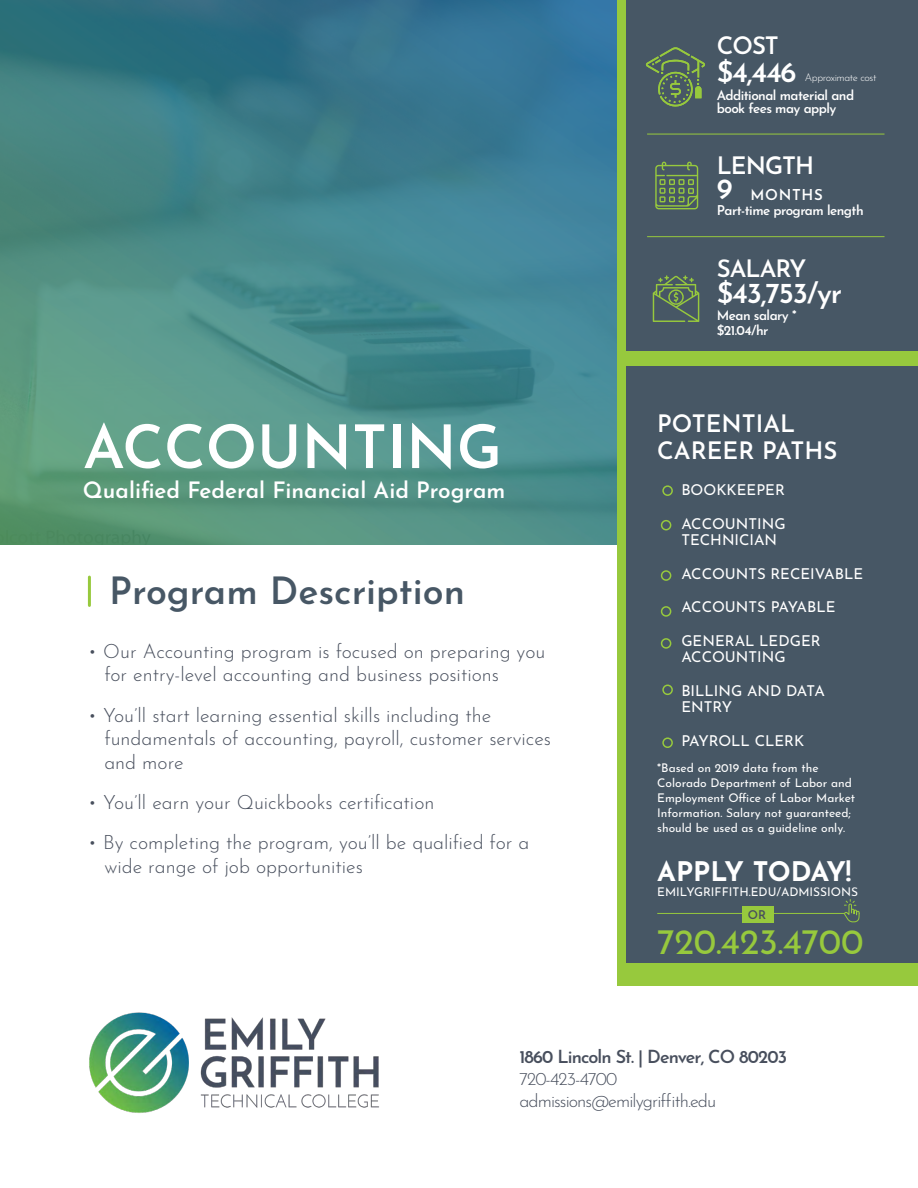
<style>
.page{position:relative;width:918px;height:1188px;background:#fff}
.page>*{position:absolute;margin:0;border:0;box-sizing:border-box;transform-origin:0 0}
.t1{font:600 60px "Josefin Sans";color:#fff}
.t2{font:600 37.5px "Josefin Sans";color:#475765}
.t3{font:36px "Josefin Sans";letter-spacing:-.01em;color:#97c93d}
.t4{font:600 29.1px "Josefin Sans";letter-spacing:-.04em;color:#fff}
.t5{font:700 27px "Josefin Sans";letter-spacing:-.015em;color:#fff}
.t6{font:600 24px/27px "Josefin Sans";color:#fff}
.t7{font:600 24px "Josefin Sans";letter-spacing:-.035em;color:#fff}
.t8{font:600 22.5px "Josefin Sans";color:#fff}
.t9{font:300 19.5px/23.4px "Josefin Sans";color:#484f5d}
.t10{font:300 18px/21.6px "Josefin Sans";letter-spacing:-.05em;color:#484f5d}
.t11{font:600 18px "Josefin Sans";letter-spacing:-.05em;color:#484f5d}
.t12{font:15px/16.5px "Josefin Sans";color:#fff}
.t13{font:600 15px "Josefin Sans";letter-spacing:.05em;color:#fff}
.t14{font:600 13.5px/13.5px "Josefin Sans";letter-spacing:-.04em;color:#fff}
.t15{font:12px/15px "Josefin Sans";color:#fff}
.t16{font:600 12px "Josefin Sans";color:#484f5d}
.t17{font:300 10.5px "Josefin Sans";letter-spacing:-.04em;color:#fff}
.s1{font-size:29.1px}
</style>
<div class="page">
<img style="left:0;top:0;width:617px;height:544px">
<div style="left:617px;top:0;width:301px;height:986px;background:#97c93d"></div>
<hr style="left:88px;top:577px;width:3px;height:28px;background:#97c93d">
<img style="left:89px;top:1012px;width:290px;height:101px">
<div style="left:626px;top:366px;width:292px;height:596px;background:#475765"></div>
<div style="left:662px;top:485px;width:11px;height:11px;border:2px solid #97c93d;border-radius:50%"></div>
<div style="left:661px;top:520px;width:10px;height:10px;border:2px solid #97c93d;border-radius:50%"></div>
<div style="left:661px;top:606px;width:10px;height:11px;border:2px solid #97c93d;border-radius:50%"></div>
<div style="left:626px;top:0;width:292px;height:351px;background:#475765"></div>
<hr style="left:647px;top:134px;width:238px;height:1px;background:#97c93d">
<hr style="left:647px;top:236px;width:238px;height:1px;background:#97c93d">
<svg style="left:645px;top:47px;width:60px;height:60px"></svg>
<svg style="left:655px;top:162px;width:43px;height:47px"></svg>
<svg style="left:653px;top:275px;width:46px;height:47px"></svg>
<hr style="left:657px;top:913px;width:203px;height:1px;background:#97c93d">
<div style="left:743px;top:906px;width:31px;height:16px;background:#97c93d"></div>
<svg style="left:844px;top:899px;width:16px;height:24px"></svg>
<div style="left:661px;top:638px;width:10px;height:11px;border:2px solid #97c93d;border-radius:50%"></div>
<div style="left:661px;top:570px;width:10px;height:11px;border:2px solid #97c93d;border-radius:50%"></div>
<div style="left:662px;top:685px;width:11px;height:10px;border:2px solid #97c93d;border-radius:50%"></div>
<div style="left:662px;top:737px;width:11px;height:11px;border:2px solid #97c93d;border-radius:50%"></div>
<p class="t7" style="left:717px;top:26px;width:64px">COST</p>
<h3 class="t4" style="left:717px;top:47px;width:81px">$4,446</h3>
<p class="t14" style="left:717px;top:86px;width:139px">Additional material and book fees may apply</p>
<p class="t17" style="left:805px;top:69px;width:73px">Approximate cost</p>
<p class="t7" style="left:717px;top:145px;width:99px">LENGTH</p>
<p class="t13" style="left:717px;top:182px;width:108px"><span class="s1">9</span> MONTHS</p>
<p class="t14" style="left:717px;top:201px;width:149px">Part-time program length</p>
<p class="t7" style="left:717px;top:248px;width:91px">SALARY</p>
<h1 class="t1" style="left:83px;top:396px;width:421px">ACCOUNTING</h1>
<p class="t8" style="left:83px;top:471px;width:424px">Qualified Federal Financial Aid Program</p>
<h2 class="t2" style="left:109px;top:558px;width:357px">Program Description</h2>
<p class="t9" style="left:104px;top:638px;width:443px;text-indent:-16px">• Our Accounting program is focused on preparing you for entry-level accounting and business positions</p>
<p class="t9" style="left:104px;top:701px;width:448px;text-indent:-16px">• You’ll start learning essential skills including the fundamentals of accounting, payroll, customer services and more</p>
<p class="t9" style="left:88px;top:789px;width:348px">• You’ll earn your Quickbooks certification</p>
<p class="t9" style="left:104px;top:829px;width:426px;text-indent:-16px">• By completing the program, you’ll be qualified for a wide range of job opportunities</p>
<h3 class="t4" style="left:717px;top:268px;width:127px">$43,753/yr</h3>
<p class="t14" style="left:717px;top:321px;width:53px">$21.04/hr</p>
<p class="t14" style="left:717px;top:307px;width:81px">Mean salary *</p>
<p class="t6" style="left:657px;top:407px;width:182px">POTENTIAL<br>CAREER PATHS</p>
<p class="t12" style="left:681px;top:480px;width:105px">BOOKKEEPER</p>
<p class="t12" style="left:681px;top:513px;width:106px">ACCOUNTING<br>TECHNICIAN</p>
<p class="t12" style="left:681px;top:563px;width:183px">ACCOUNTS RECEIVABLE</p>
<p class="t12" style="left:681px;top:597px;width:156px">ACCOUNTS PAYABLE</p>
<p class="t12" style="left:681px;top:630px;width:141px">GENERAL LEDGER<br>ACCOUNTING</p>
<p class="t12" style="left:681px;top:680px;width:145px">BILLING AND DATA<br>ENTRY</p>
<p class="t12" style="left:681px;top:731px;width:124px">PAYROLL CLERK</p>
<p class="t15" style="left:657px;top:759px;width:200px">*Based on 2019 data from the Colorado Department of Labor and Employment Office of Labor Market Information. Salary not guaranteed; should be used as a guideline only.</p>
<h3 class="t5" style="left:657px;top:847px;width:196px">APPLY TODAY!</h3>
<p class="t16" style="left:748px;top:904px;width:20px">OR</p>
<p class="t15" style="left:657px;top:883px;width:203px">EMILYGRIFFITH.EDU/ADMISSIONS</p>
<h3 class="t3" style="left:657px;top:911px;width:208px">720.423.4700</h3>
<p class="t11" style="left:519px;top:1042px;width:269px">1860 Lincoln St. | Denver, CO 80203</p>
<p class="t10" style="left:519px;top:1066px;width:198px">720-423-4700 admissions@emilygriffith.edu</p>
</div>
